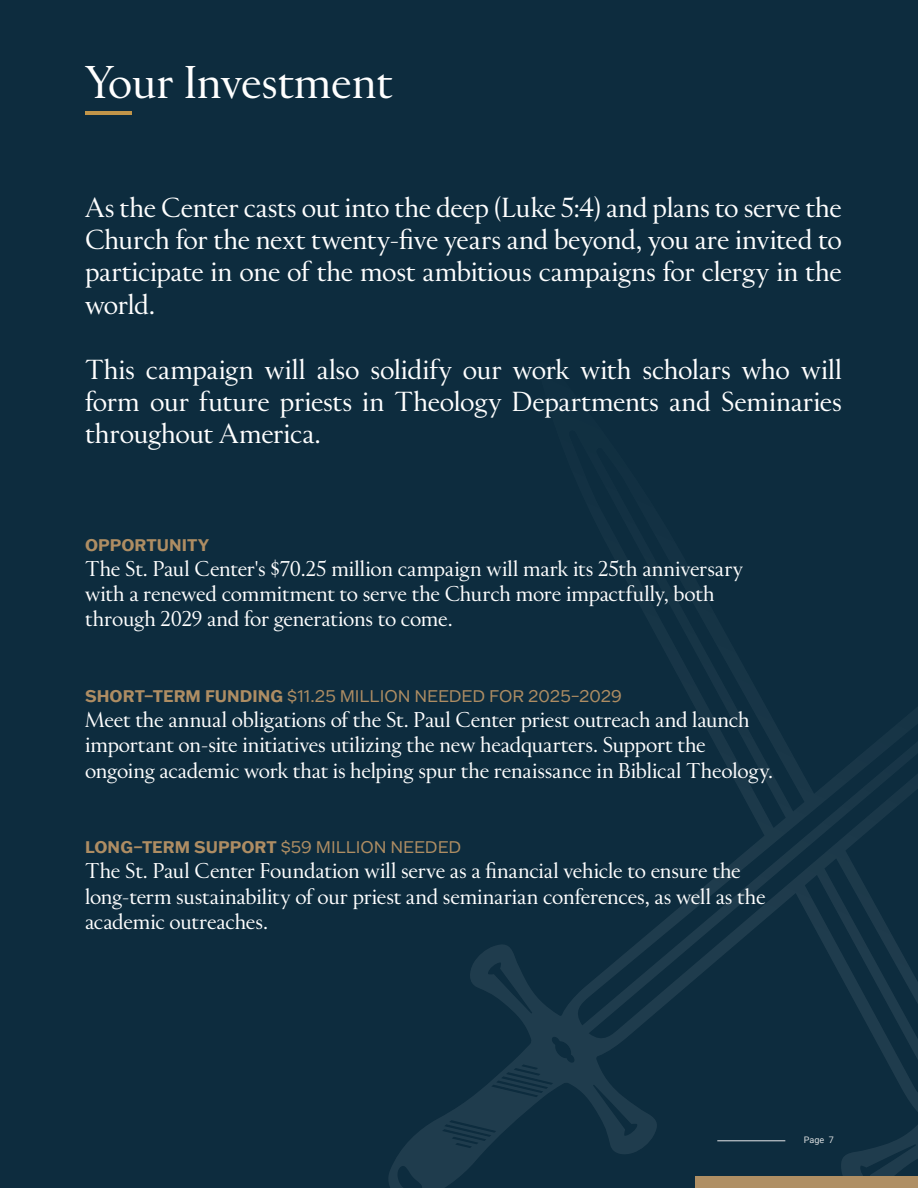
<style>
.page{position:relative;width:918px;height:1188px;background:#0d2c3e}
.page>*{position:absolute;margin:0;border:0;box-sizing:border-box;transform-origin:0 0}
.Cover{font:45px "Rizoma M";color:#fff}
.Sub_Titlle_3{font:27px/32.4px "Rizoma M";letter-spacing:-.01em;color:#fff;text-align:justify}
.Body_2{font:21px/25.2px "Rizoma M";letter-spacing:-.01em;color:#fff}
.Body_2-2{font:16.5px "Franklin Gothic ATF";letter-spacing:-.005em;color:#ae8d63}
.Body_2-3{font:700 16.5px "Franklin Gothic ATF";letter-spacing:.005em;color:#ae8d63}
.Small_Text_Right{font:9px "Roboto";color:#dbdedf}
.s1{font-weight:700}
.s2{font-weight:400}
</style>
<div class="page">
<svg style="left:388px;top:645px;width:530px;height:543px"></svg>
<hr style="left:717px;top:1140px;width:68px;height:1px;background:#e6e7e9">
<div style="left:695px;top:1176px;width:223px;height:12px;background:#af8f64"></div>
<hr style="left:86px;top:111px;width:46px;height:4px;background:#c19549">
<p class="Cover" style="left:85px;top:56px;width:309px">Your Investment</p>
<p class="Sub_Titlle_3" style="left:85px;top:192px;width:758px">As the Center casts out into the deep (Luke 5:4) and plans to serve the Church for the next twenty-five years and beyond, you are invited to participate in one of the most ambitious campaigns for clergy in the world.</p>
<p class="Sub_Titlle_3" style="left:85px;top:354px;width:758px">This campaign will also solidify our work with scholars who will form our future priests in Theology Departments and Seminaries throughout America.</p>
<p class="Body_2-3" style="left:85px;top:534px;width:125px">OPPORTUNITY</p>
<p class="Body_2" style="left:85px;top:557px;width:660px">The St. Paul Center's $70.25 million campaign will mark its 25th anniversary with a renewed commitment to serve the Church more impactfully, both through 2029 and for generations to come.</p>
<p class="Body_2-2" style="left:85px;top:685px;width:538px"><span class="s1">SHORT–TERM FUNDING</span> $11.25 MILLION NEEDED FOR 2025–2029</p>
<p class="Body_2" style="left:85px;top:708px;width:690px">Meet the annual obligations of the St. Paul Center priest outreach and launch important on-site initiatives utilizing the new headquarters. Support the ongoing academic work that is helping spur the renaissance in Biblical Theology.</p>
<p class="Body_2-3" style="left:85px;top:836px;width:378px">LONG–TERM SUPPORT <span class="s2">$59 MILLION NEEDED</span></p>
<p class="Body_2" style="left:85px;top:860px;width:682px">The St. Paul Center Foundation will serve as a financial vehicle to ensure the long-term sustainability of our priest and seminarian conferences, as well as the academic outreaches.</p>
<p class="Small_Text_Right" style="left:804px;top:1134px;width:31px">Page 7</p>
</div>
